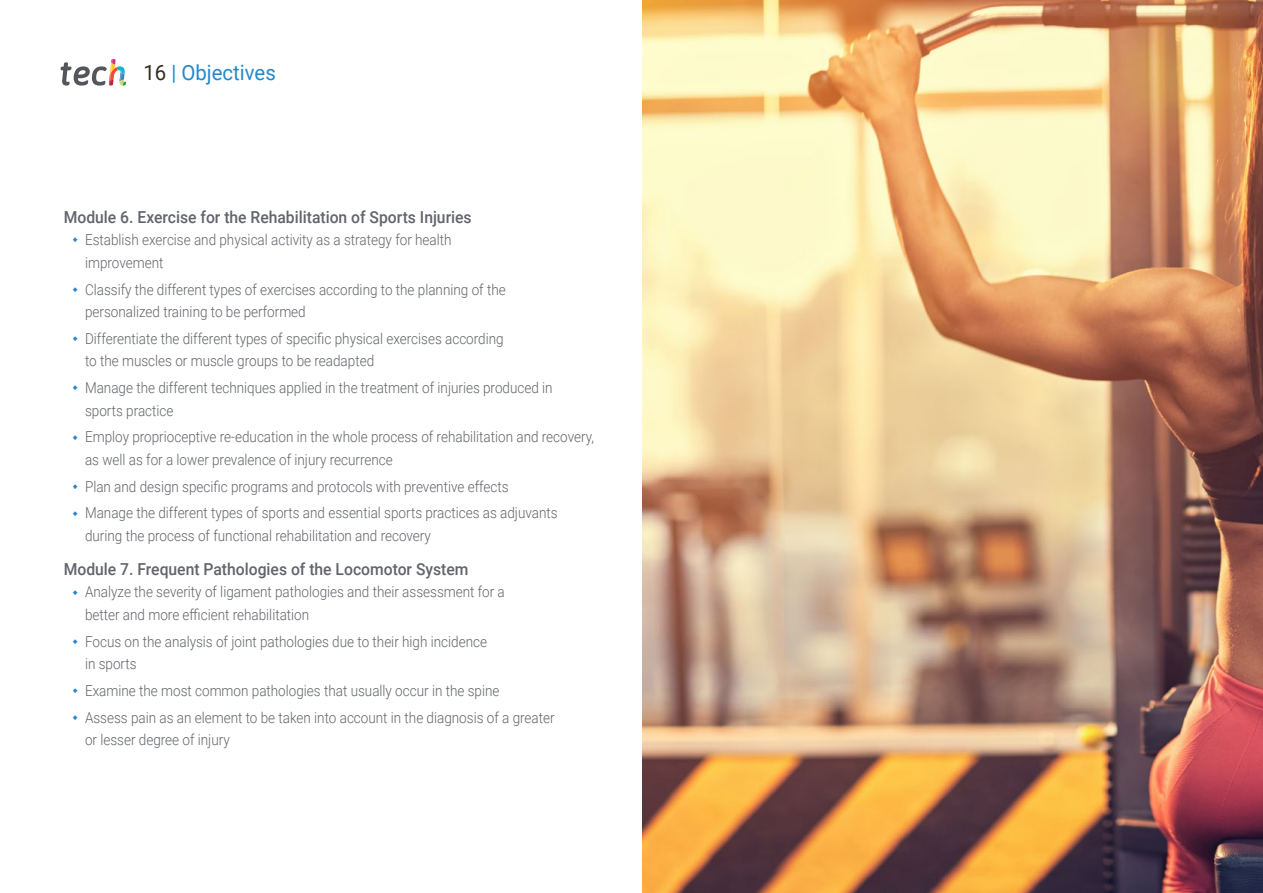
<style>
.page{position:relative;width:1263px;height:893px;background:#fff}
.page>*{position:absolute;margin:0;border:0;box-sizing:border-box;transform-origin:0 0}
.t1{font:21px "Roboto";color:#2488c9}
.t2{font:500 16.5px "Roboto";color:#61646a;scale:.95 1}
.t3{font:300 15px/22.5px "Roboto";color:#61646a;scale:.9 1}
.s1{color:#312e20}
</style>
<div class="page">
<img style="left:642px;top:0;width:621px;height:893px">
<svg style="left:61px;top:59px;width:65px;height:27px"></svg>
<h1 class="t1" style="left:144px;top:57px;width:134px"><span class="s1">16</span> | Objectives</h1>
<p class="t2" style="left:64px;top:205px;width:431px">Module 6. Exercise for the Rehabilitation of Sports Injuries</p>
<p class="t3" style="left:85px;top:228px;width:409px">Establish exercise and physical activity as a strategy for health improvement</p>
<p class="t3" style="left:85px;top:277px;width:469px">Classify the different types of exercises according to the planning of the personalized training to be performed</p>
<p class="t3" style="left:85px;top:327px;width:467px">Differentiate the different types of specific physical exercises according to the muscles or muscle groups to be readapted</p>
<p class="t3" style="left:85px;top:376px;width:521px">Manage the different techniques applied in the treatment of injuries produced in sports practice</p>
<p class="t3" style="left:85px;top:425px;width:567px">Employ proprioceptive re-education in the whole process of rehabilitation and recovery, as well as for a lower prevalence of injury recurrence</p>
<p class="t3" style="left:85px;top:472px;width:527px;line-height:26.7px">Plan and design specific programs and protocols with preventive effects<br>Manage the different types of sports and essential sports practices as adjuvants</p>
<p class="t3" style="left:85px;top:524px;width:386px">during the process of functional rehabilitation and recovery</p>
<p class="t2" style="left:64px;top:558px;width:427px">Module 7. Frequent Pathologies of the Locomotor System</p>
<p class="t3" style="left:85px;top:580px;width:468px">Analyze the severity of ligament pathologies and their assessment for a better and more efficient rehabilitation</p>
<p class="t3" style="left:85px;top:629px;width:448px">Focus on the analysis of joint pathologies due to their high incidence in sports</p>
<p class="t3" style="left:85px;top:677px;width:523px;line-height:26.7px">Examine the most common pathologies that usually occur in the spine<br>Assess pain as an element to be taken into account in the diagnosis of a greater</p>
<p class="t3" style="left:85px;top:728px;width:162px">or lesser degree of injury</p>
</div>
